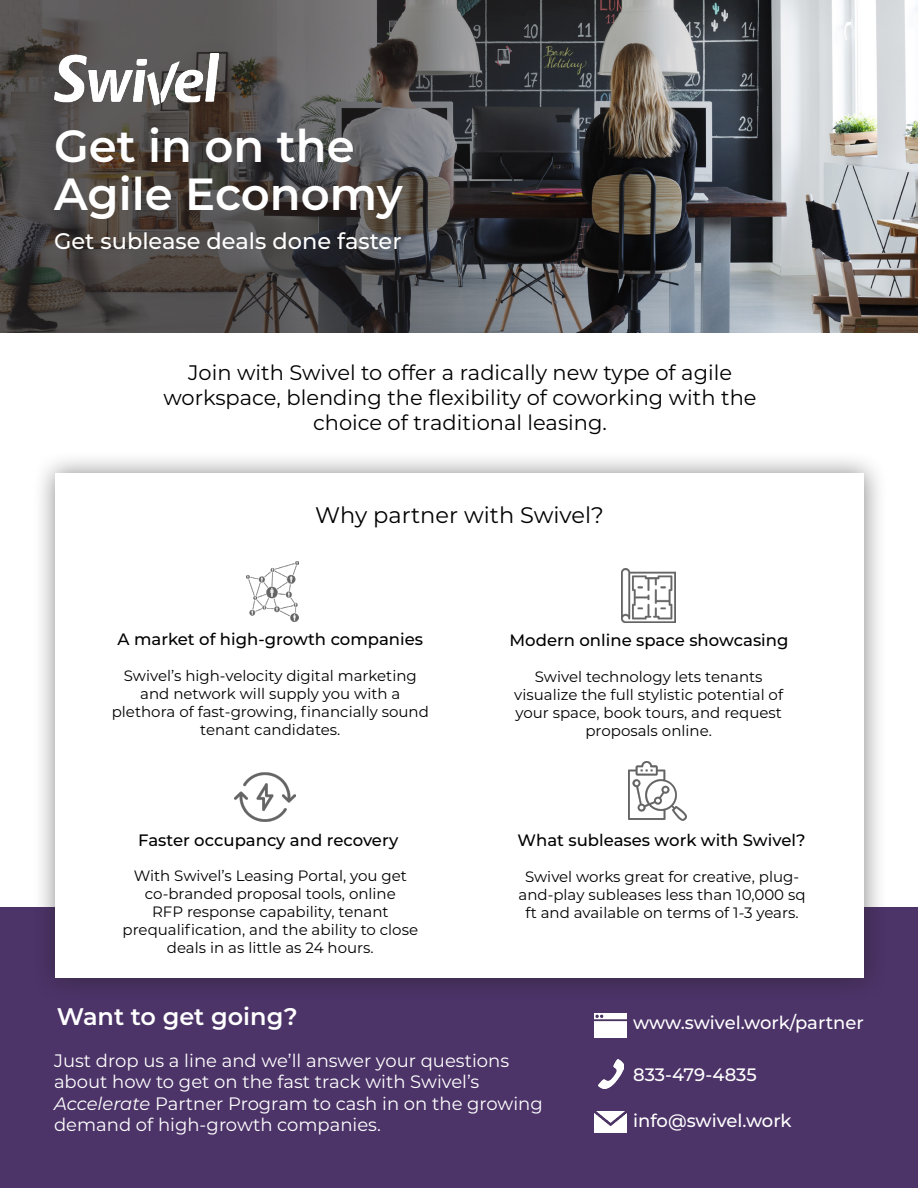
<style>
.page{position:relative;width:918px;height:1188px;background:#fff}
.page>*{position:absolute;margin:0;border:0;box-sizing:border-box;transform-origin:0 0}
.t1{font:600 45px "Montserrat";color:#fff}
.t2{font:600 24px "Montserrat";color:#fff}
.t3{font:500 22.5px "Montserrat";color:#fff}
.t4{font:22.5px "Montserrat";color:#000}
.t5{font:21px/25.2px "Montserrat";color:#000;text-align:center}
.t6{font:18px/21.6px "Montserrat";color:#fff}
.t7{font:500 18px "Montserrat";color:#fff}
.t8{font:500 16.5px "Montserrat";color:#000}
.t9{font:15px/18px "Montserrat";color:#000;text-align:center}
.s1{font-style:italic}
</style>
<div class="page">
<svg style="left:0;top:0;width:918px;height:333px;background:#605f5f"></svg>
<div style="left:0;top:907px;width:918px;height:281px;background:#4c3368"></div>
<div style="left:32px;top:451px;width:855px;height:550px;background:#231f20;opacity:.53"></div>
<div style="left:55px;top:474px;width:809px;height:504px;background:#fff"></div>
<img style="left:622px;top:568px;width:54px;height:54px">
<img style="left:247px;top:562px;width:51px;height:59px">
<img style="left:54px;top:54px;width:165px;height:51px">
<img style="left:235px;top:772px;width:60px;height:50px">
<img style="left:628px;top:761px;width:58px;height:60px">
<img style="left:595px;top:1112px;width:32px;height:21px">
<img style="left:599px;top:1059px;width:24px;height:30px">
<img style="left:594px;top:1013px;width:33px;height:24px">
<p class="t1" style="left:54px;top:114px;width:302px">Get in on the</p>
<p class="t1" style="left:54px;top:162px;width:350px">Agile Economy</p>
<p class="t3" style="left:54px;top:226px;width:349px">Get sublease deals done faster</p>
<p class="t5" style="left:163px;top:359px;width:595px">Join with Swivel to offer a radically new type of agile workspace, blending the flexibility of coworking with the choice of traditional leasing.</p>
<p class="t4" style="left:315px;top:499px;width:290px">Why partner with Swivel?</p>
<p class="t8" style="left:118px;top:628px;width:307px">A market of high-growth companies</p>
<p class="t9" style="left:112px;top:666px;width:319px">Swivel’s high-velocity digital marketing and network will supply you with a plethora of fast-growing, financially sound tenant candidates.</p>
<p class="t8" style="left:138px;top:828px;width:262px">Faster occupancy and recovery</p>
<p class="t9" style="left:123px;top:866px;width:297px">With Swivel’s Leasing Portal, you get co-branded proposal tools, online<br>RFP response capability, tenant prequalification, and the ability to close deals in as little as 24 hours.</p>
<p class="t2" style="left:57px;top:999px;width:242px">Want to get going?</p>
<p class="t8" style="left:510px;top:628px;width:281px">Modern online space showcasing</p>
<p class="t9" style="left:514px;top:667px;width:270px">Swivel technology lets tenants visualize the full stylistic potential of your space, book tours, and request proposals online.</p>
<p class="t8" style="left:518px;top:829px;width:289px">What subleases work with Swivel?</p>
<p class="t9" style="left:519px;top:867px;width:289px">Swivel works great for creative, plug&shy;and-play subleases less than 10,000 sq ft and available on terms of 1-3 years.</p>
<p class="t7" style="left:633px;top:1010px;width:232px">www.swivel.work/partner</p>
<p class="t6" style="left:54px;top:1049px;width:490px">Just drop us a line and we’ll answer your questions about how to get on the fast track with Swivel’s <span class="s1">Accelerate</span> Partner Program to cash in on the growing demand of high-growth companies.</p>
<p class="t7" style="left:633px;top:1062px;width:125px">833-479-4835</p>
<p class="t7" style="left:633px;top:1108px;width:160px">info@swivel.work</p>
</div>
